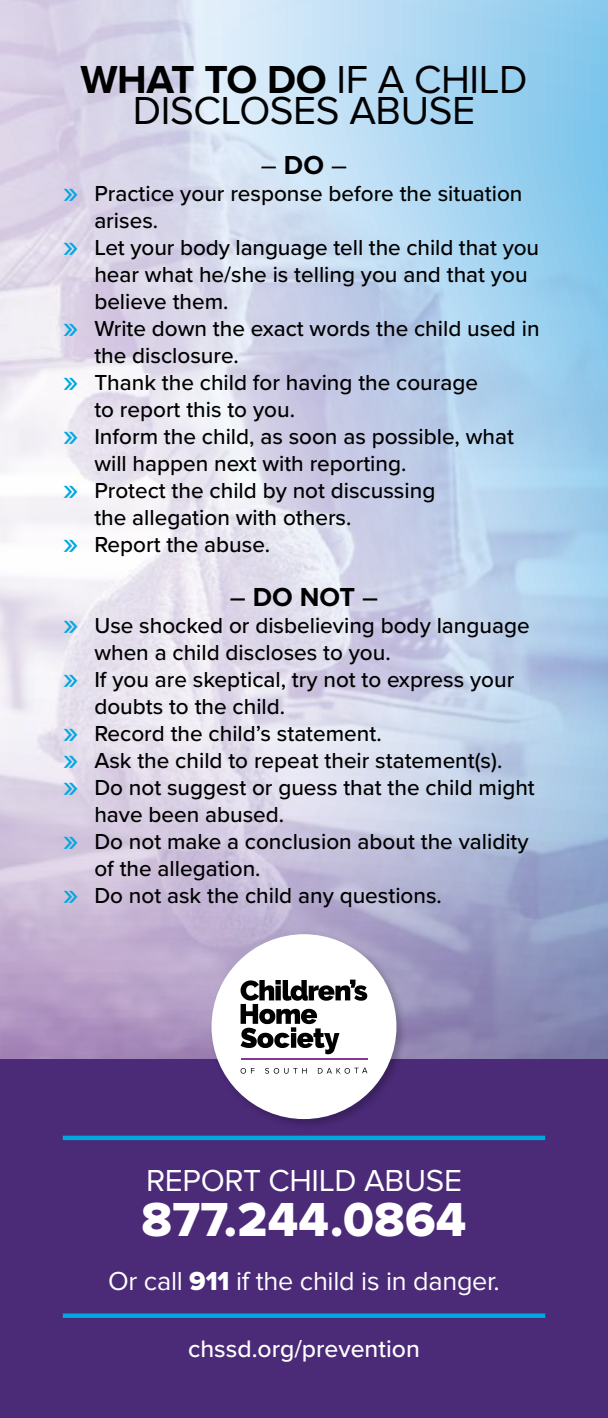
<style>
.page{position:relative;width:608px;height:1418px;background:#fff}
.page>*{position:absolute;margin:0;border:0;box-sizing:border-box;transform-origin:0 0}
.t1{font:49.5px "Proxima Nova Extrabld";letter-spacing:.005em;color:#fff}
.t2{font:40.5px/31.5px "Proxima Nova";letter-spacing:-.01em;color:#000;text-align:center}
.t3{font:31.5px "Proxima Nova";letter-spacing:-.01em;color:#fff}
.t4{font:27px "Proxima Nova";letter-spacing:-.01em;color:#fff}
.t5{font:700 27px "Proxima Nova";color:#000}
.t6{font:27px "Proxima Nova";color:#000}
.t7{font:500 24.75px "Proxima Nova";color:#fff}
.t8{font:500 22.5px "Proxima Nova";color:#000}
.s1{font-weight:700}
.s2{font-size:33.75px;color:#00a8e0}
.s3{font-weight:500}
.s4{font-family:"Proxima Nova Extrabld"}
</style>
<div class="page">
<div style="left:0;top:1059px;width:608px;height:359px;background:#4b2a78"></div>
<div style="left:63px;top:1313px;width:482px;height:5px;background:#00a8e0"></div>
<div style="left:63px;top:1135px;width:482px;height:5px;background:#00a8e0"></div>
<div style="left:209px;top:932px;width:198px;height:198px;background:#000;opacity:.22"></div>
<div style="left:211px;top:934px;width:185px;height:185px;background:#fff;border-radius:50%"></div>
<svg style="left:240px;top:979px;width:127px;height:75px"></svg>
<hr style="left:240px;top:1058px;width:127px;height:2px;background:#853795">
<svg style="left:240px;top:1068px;width:14px;height:5px"></svg>
<svg style="left:265px;top:1068px;width:42px;height:5px"></svg>
<svg style="left:318px;top:1067px;width:49px;height:6px"></svg>
<h2 class="t2" style="left:80px;top:64px;width:448px"><span class="s1">WHAT TO DO</span> IF A CHILD<br>DISCLOSES ABUSE</h2>
<p class="t6" style="left:261px;top:149px;width:87px">– <span class="s1">DO</span> –</p>
<p class="t8" style="left:63px;top:176px;width:461px"><span class="s2">»</span> Practice your response before the situation</p>
<p class="t8" style="left:94px;top:203px;width:65px">arises.</p>
<p class="t8" style="left:63px;top:230px;width:477px"><span class="s2">»</span> Let your body language tell the child that you</p>
<p class="t8" style="left:94px;top:257px;width:434px">hear what he/she is telling you and that you</p>
<p class="t8" style="left:94px;top:284px;width:136px">believe them.</p>
<p class="t8" style="left:63px;top:311px;width:478px"><span class="s2">»</span> Write down the exact words the child used in</p>
<p class="t8" style="left:94px;top:338px;width:146px">the disclosure.</p>
<p class="t8" style="left:63px;top:365px;width:416px"><span class="s2">»</span> Thank the child for having the courage</p>
<p class="t8" style="left:94px;top:392px;width:202px">to report this to you.</p>
<p class="t8" style="left:63px;top:419px;width:452px"><span class="s2">»</span> Inform the child, as soon as possible, what</p>
<p class="t8" style="left:94px;top:446px;width:313px">will happen next with reporting.</p>
<p class="t8" style="left:63px;top:473px;width:374px"><span class="s2">»</span> Protect the child by not discussing</p>
<p class="t8" style="left:94px;top:500px;width:258px">the allegation with others.</p>
<p class="t8" style="left:63px;top:527px;width:209px"><span class="s2">»</span> Report the abuse.</p>
<p class="t5" style="left:230px;top:581px;width:150px"><span class="s3">–</span> DO NOT <span class="s3">–</span></p>
<p class="t8" style="left:63px;top:608px;width:468px"><span class="s2">»</span> Use shocked or disbelieving body language</p>
<p class="t8" style="left:94px;top:635px;width:298px">when a child discloses to you.</p>
<p class="t8" style="left:63px;top:662px;width:453px"><span class="s2">»</span> If you are skeptical, try not to express your</p>
<p class="t8" style="left:94px;top:689px;width:192px">doubts to the child.</p>
<p class="t8" style="left:63px;top:716px;width:320px"><span class="s2">»</span> Record the child’s statement.</p>
<p class="t8" style="left:63px;top:743px;width:441px"><span class="s2">»</span> Ask the child to repeat their statement(s).</p>
<p class="t8" style="left:63px;top:770px;width:473px"><span class="s2">»</span> Do not suggest or guess that the child might</p>
<p class="t8" style="left:94px;top:797px;width:191px">have been abused.</p>
<p class="t8" style="left:63px;top:824px;width:467px"><span class="s2">»</span> Do not make a conclusion about the validity</p>
<p class="t8" style="left:94px;top:851px;width:168px">of the allegation.</p>
<p class="t8" style="left:63px;top:878px;width:380px"><span class="s2">»</span> Do not ask the child any questions.</p>
<h3 class="t3" style="left:146px;top:1162px;width:317px">REPORT CHILD ABUSE</h3>
<h1 class="t1" style="left:141px;top:1191px;width:326px">877.244.0864</h1>
<p class="t4" style="left:108px;top:1265px;width:393px">Or call <span class="s4">911</span> if the child is in danger.</p>
<p class="t7" style="left:188px;top:1329px;width:233px">chssd.org/prevention</p>
</div>
